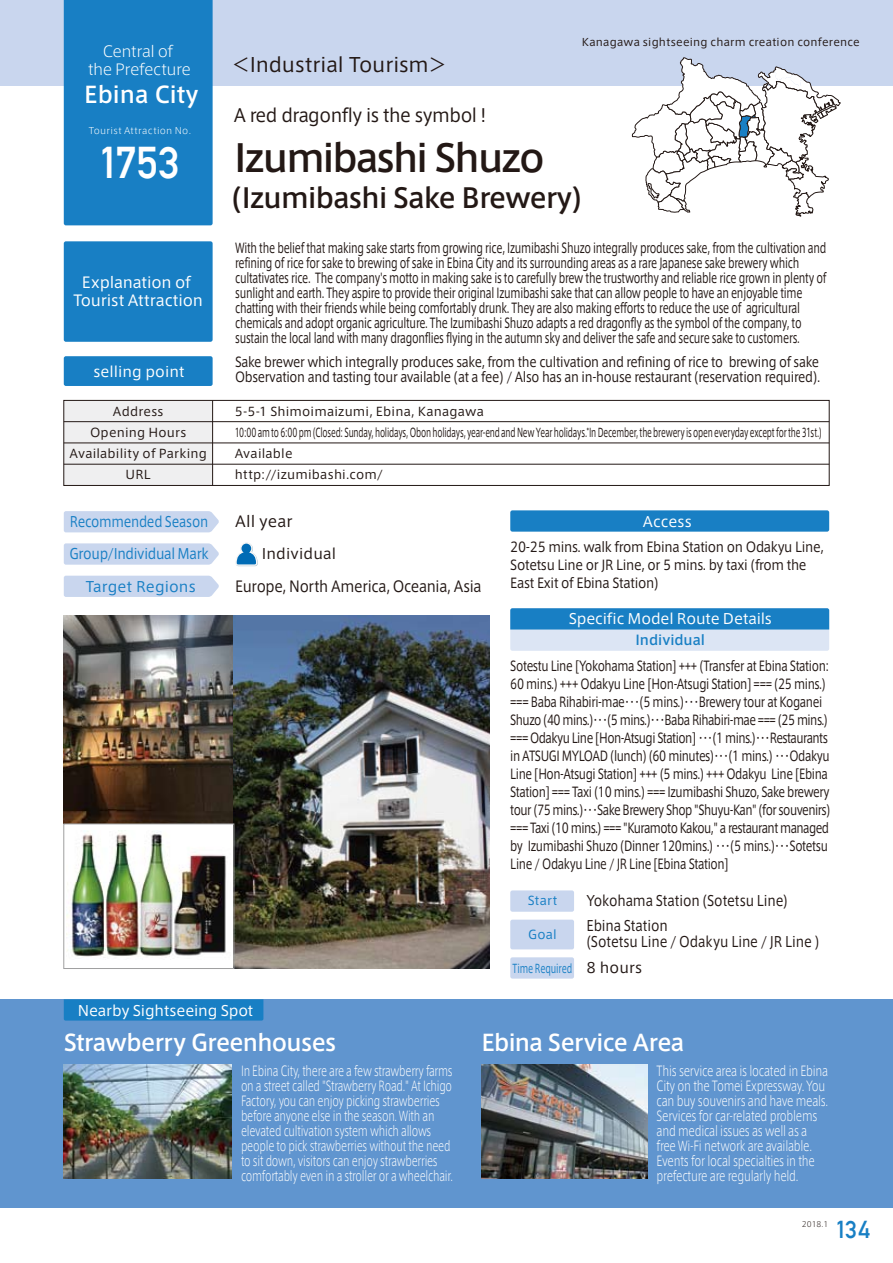
<style>
.page{position:relative;width:893px;height:1263px;background:#fff}
.page>*{position:absolute;margin:0;border:0;box-sizing:border-box;transform-origin:0 0}
.t1{font:43.5px "Alte DIN1451 Mittelschrift";color:#fff}
.t2{font:500 37.5px "Axis Pro N";letter-spacing:-.05em;color:#231815}
.t3{font:500 27px "Axis Pro N";letter-spacing:-.025em;color:#231815}
.t4{font:24px "Alte DIN1451 Mittelschrift";color:#187fc4}
.t5{font:500 22.5px "Axis Pro N";letter-spacing:-.025em;color:#fff}
.t6{font:500 22.5px "Axis Pro N";color:#fff}
.t7{font:19.5px "Axis Pro N";letter-spacing:-.005em;color:#231815}
.t8{font:18px "Axis Pro N";letter-spacing:-.025em;color:#231815;scale:.95 1}
.t9{font:15px "Axis Pro N";letter-spacing:-.02em;color:#231815;scale:.9 1}
.t10{font:15px/18px "Axis Pro N";letter-spacing:-.015em;color:#fff;text-align:center}
.t11{font:300 15px/18px "Axis Pro N";letter-spacing:-.035em;color:#fff;text-align:center}
.t12{font:15px "Axis Pro N";letter-spacing:-.02em;color:#231815}
.t13{font:14.25px/16.5px "Axis Pro N";letter-spacing:-.01em;color:#231815;scale:.87 1}
.t14{font:14.25px "Axis Pro N";letter-spacing:-.005em;color:#fff}
.t15{font:14.25px "Axis Pro N";letter-spacing:-.025em;color:#187fc4;scale:.88 1}
.t16{font:14.25px "Axis Pro N";letter-spacing:-.025em;color:#187fc4;scale:.85 1}
.t17{font:14.25px "Axis Pro N";letter-spacing:.005em;color:#187fc4}
.t18{font:14.25px "Axis Pro N";letter-spacing:-.01em;color:#231815}
.t19{font:13.5px/15px "Axis Pro N";letter-spacing:-.025em;color:#231815;scale:.72 1}
.t20{font:13.5px/18px "Axis Pro N";letter-spacing:-.025em;color:#231815;scale:.79 1}
.t21{font:300 13.5px/15px "Axis Pro N";letter-spacing:-.025em;color:#fff;scale:.71 1}
.t22{font:300 13.5px/15px "Axis Pro N";letter-spacing:-.025em;color:#fff;scale:.75 1}
.t23{font:13.5px/15px "Axis Pro N";letter-spacing:-.025em;color:#231815;scale:.86 1}
.t24{font:13.5px/18px "Axis Pro N";letter-spacing:-.025em;color:#231815;scale:.9 1}
.t25{font:500 13.5px "Axis Pro N";color:#187fc4}
.t26{font:12px/21px "Axis Pro N";letter-spacing:-.01em;color:#231815}
.t27{font:12px/21.3px "Axis Pro N";letter-spacing:.015em;color:#231815;text-align:center}
.t28{font:12px "Axis Pro N";letter-spacing:-.01em;color:#187fc4;scale:.68 1}
.t29{font:12px "Axis Pro N";letter-spacing:-.01em;color:#187fc4}
.t30{font:10.5px "Axis Pro N";letter-spacing:.02em;color:#231815}
.t31{font:300 9px "Axis Pro N";letter-spacing:.03em;color:#fff}
.t32{font:300 7.5px "Axis Pro N";color:#231815}
.s1{font-size:14.25px;color:#231815}
</style>
<div class="page">
<div style="left:0;top:999px;width:893px;height:209px;background:#6095cf"></div>
<div style="left:0;top:0;width:893px;height:85px;background:#c9d6ee"></div>
<div style="left:64px;top:0;width:149px;height:225px;background:#187fc4"></div>
<div style="left:64px;top:400px;width:149px;height:86px;background:#efeff0"></div>
<hr style="left:212px;top:400px;width:1px;height:86px;background:#231815">
<hr style="left:64px;top:442px;width:765px;height:1px;background:#231815">
<hr style="left:64px;top:421px;width:765px;height:1px;background:#231815">
<hr style="left:64px;top:464px;width:765px;height:1px;background:#231815">
<div style="left:63px;top:400px;width:767px;height:86px;border:1px solid #231815"></div>
<div style="left:510px;top:510px;width:319px;height:22px;background:#187fc4;border-radius:2px"></div>
<div style="left:510px;top:608px;width:319px;height:43px;background:#dce5f4;border-radius:2px"></div>
<div style="left:510px;top:608px;width:319px;height:21px;background:#187fc4"></div>
<div style="left:64px;top:999px;width:199px;height:21px;background:#187fc4"></div>
<div style="left:510px;top:890px;width:64px;height:22px;background:#c9d6ee;border-radius:2px"></div>
<div style="left:510px;top:957px;width:64px;height:21px;background:#c9d6ee;border-radius:2px"></div>
<div style="left:510px;top:920px;width:64px;height:29px;background:#c9d6ee;border-radius:2px"></div>
<div style="left:64px;top:241px;width:149px;height:101px;background:#187fc4;border-radius:2px"></div>
<div style="left:64px;top:356px;width:149px;height:30px;background:#187fc4;border-radius:2px"></div>
<div style="left:64px;top:511px;width:155px;height:21px;background:#c9d6ee"></div>
<svg style="left:64px;top:543px;width:155px;height:22px;background:#ccd8ee"></svg>
<div style="left:64px;top:576px;width:155px;height:21px;background:#c9d6ee"></div>
<svg style="left:235px;top:542px;width:23px;height:25px"></svg>
<img style="left:482px;top:1064px;width:165px;height:115px">
<svg style="left:632px;top:57px;width:209px;height:160px"></svg>
<img style="left:64px;top:1064px;width:168px;height:115px">
<img style="left:64px;top:615px;width:170px;height:208px">
<img style="left:234px;top:615px;width:255px;height:353px">
<img style="left:66px;top:830px;width:160px;height:128px">
<div style="left:63px;top:823px;width:171px;height:146px;border:1px solid #9f9fa0"></div>
<p class="t11" style="left:88px;top:42px;width:104px">Central of<br>the Prefecture</p>
<h3 class="t6" style="left:84px;top:83px;width:116px">Ebina City</h3>
<h1 class="t1" style="left:100px;top:137px;width:81px">1753</h1>
<p class="t31" style="left:89px;top:126px;width:104px">Tourist Attraction No.</p>
<p class="t10" style="left:73px;top:274px;width:131px">Explanation of<br>Tourist Attraction</p>
<h3 class="t7" style="left:232px;top:55px;width:217px">＜Industrial Tourism＞</h3>
<h3 class="t8" style="left:234px;top:106px;width:267px">A red dragonfly is the symbol !</h3>
<p class="t30" style="left:582px;top:37px;width:280px">Kanagawa sightseeing charm creation conference</p>
<h2 class="t2" style="left:234px;top:139px;width:312px">Izumibashi Shuzo</h2>
<h3 class="t3" style="left:231px;top:185px;width:353px">(Izumibashi Sake Brewery)</h3>
<p class="t19" style="left:235px;top:241px;width:823px">With the belief that making sake starts from growing rice, Izumibashi Shuzo integrally produces sake, from the cultivation and refining of rice for sake to brewing of sake in Ebina City and its surrounding areas as a rare Japanese sake brewery which cultativates rice. The company's motto in making sake is to carefully brew the trustworthy and reliable rice grown in plenty of sunlight and earth. They aspire to provide their original Izumibashi sake that can allow people to have an enjoyable time chatting with their friends while being comfortably drunk. They are also making efforts to reduce the use of agricultural chemicals and adopt organic agriculture. The Izumibashi Shuzo adapts a red dragonfly as the symbol of the company, to sustain the local land with many dragonflies flying in the autumn sky and deliver the safe and secure sake to customers.</p>
<p class="t14" style="left:94px;top:364px;width:92px">selling point</p>
<p class="t23" style="left:235px;top:354px;width:682px">Sake brewer which integrally produces sake, from the cultivation and refining of rice to brewing of sake<br>Observation and tasting tour available (at a fee) / Also has an in-house restaurant (reservation required).</p>
<p class="t27" style="left:70px;top:400px;width:139px">Address<br>Opening Hours<br>Availability of Parking<br>URL</p>
<p class="t26" style="left:235px;top:401px;width:588px">5-5-1 Shimoimaizumi, Ebina, Kanagawa<br>10:00 am to 6:00 pm (Closed: Sunday, holidays, Obon holidays, year-end and New Year holidays.*In December, the brewery is open everyday except for the 31st.)<br>Available<br>http://izumibashi.com/</p>
<p class="t12" style="left:235px;top:513px;width:59px">All year</p>
<p class="t18" style="left:262px;top:546px;width:76px">Individual</p>
<p class="t16" style="left:70px;top:514px;width:164px">Recommended Season</p>
<p class="t15" style="left:69px;top:547px;width:160px">Group/Individual Mark</p>
<p class="t17" style="left:86px;top:579px;width:112px">Target Regions</p>
<p class="t9" style="left:235px;top:578px;width:275px">Europe, North America, Oceania, Asia</p>
<p class="t14" style="left:643px;top:514px;width:50px">Access</p>
<p class="t24" style="left:510px;top:538px;width:350px">20-25 mins. walk from Ebina Station on Odakyu Line,<br>Sotetsu Line or JR Line, or 5 mins. by taxi (from the<br>East Exit of Ebina Station)</p>
<p class="t14" style="left:569px;top:612px;width:205px">Specific Model Route Details</p>
<p class="t25" style="left:635px;top:633px;width:71px">Individual</p>
<p class="t20" style="left:510px;top:657px;width:407px">Sotestu Line [Yokohama Station] +++ (Transfer at Ebina Station:<br>60 mins.) +++ Odakyu Line [Hon-Atsugi Station] === (25 mins.) === Baba Rihabiri-mae・・・(5 mins.)・・・Brewery tour at Koganei Shuzo (40 mins.)・・・(5 mins.)・・・Baba Rihabiri-mae === (25 mins.) === Odakyu Line [Hon-Atsugi Station] ・・・(1 mins.)・・・Restaurants in ATSUGI MYLOAD (lunch) (60 minutes)・・・(1 mins.) ・・・Odakyu Line [Hon-Atsugi Station] +++ (5 mins.) +++ Odakyu Line [Ebina Station] === Taxi (10 mins.) === Izumibashi Shuzo, Sake brewery tour (75 mins.)・・・Sake Brewery Shop "Shuyu-Kan" (for souvenirs) === Taxi (10 mins.) === "Kuramoto Kakou," a restaurant managed by Izumibashi Shuzo (Dinner 120mins.) ・・・(5 mins.)・・・Sotetsu Line / Odakyu Line / JR Line [Ebina Station]</p>
<p class="t29" style="left:528px;top:895px;width:31px">Start</p>
<p class="t13" style="left:586px;top:892px;width:233px">Yokohama Station (Sotetsu Line)</p>
<p class="t29" style="left:528px;top:929px;width:30px">Goal</p>
<p class="t13" style="left:586px;top:917px;width:269px">Ebina Station<br>(Sotetsu Line / Odakyu Line / JR Line )</p>
<p class="t28" style="left:512px;top:962px;width:192px">Time Required <span class="s1">8 hours</span></p>
<p class="t14" style="left:78px;top:1003px;width:177px">Nearby Sightseeing Spot</p>
<h3 class="t5" style="left:64px;top:1031px;width:274px">Strawberry Greenhouses</h3>
<h3 class="t5" style="left:482px;top:1031px;width:204px">Ebina Service Area</h3>
<p class="t21" style="left:241px;top:1063px;width:300px">In Ebina City, there are a few strawberry farms on a street called "Strawberry Road." At Ichigo Factory, you can enjoy picking strawberries before anyone else in the season. With an elevated cultivation system which allows people to pick strawberries without the need to sit down, visitors can enjoy strawberries comfortably even in a stroller or a wheelchair.</p>
<p class="t22" style="left:657px;top:1063px;width:230px">This service area is located in Ebina City on the Tomei Expressway. You can buy souvenirs and have meals.<br>Services for car-related problems and medical issues as well as a free Wi-Fi network are available.<br>Events for local specialties in the prefecture are regularly held.</p>
<p class="t32" style="left:802px;top:1220px;width:28px">2018.1</p>
<h3 class="t4" style="left:836px;top:1214px;width:35px">134</h3>
</div>
